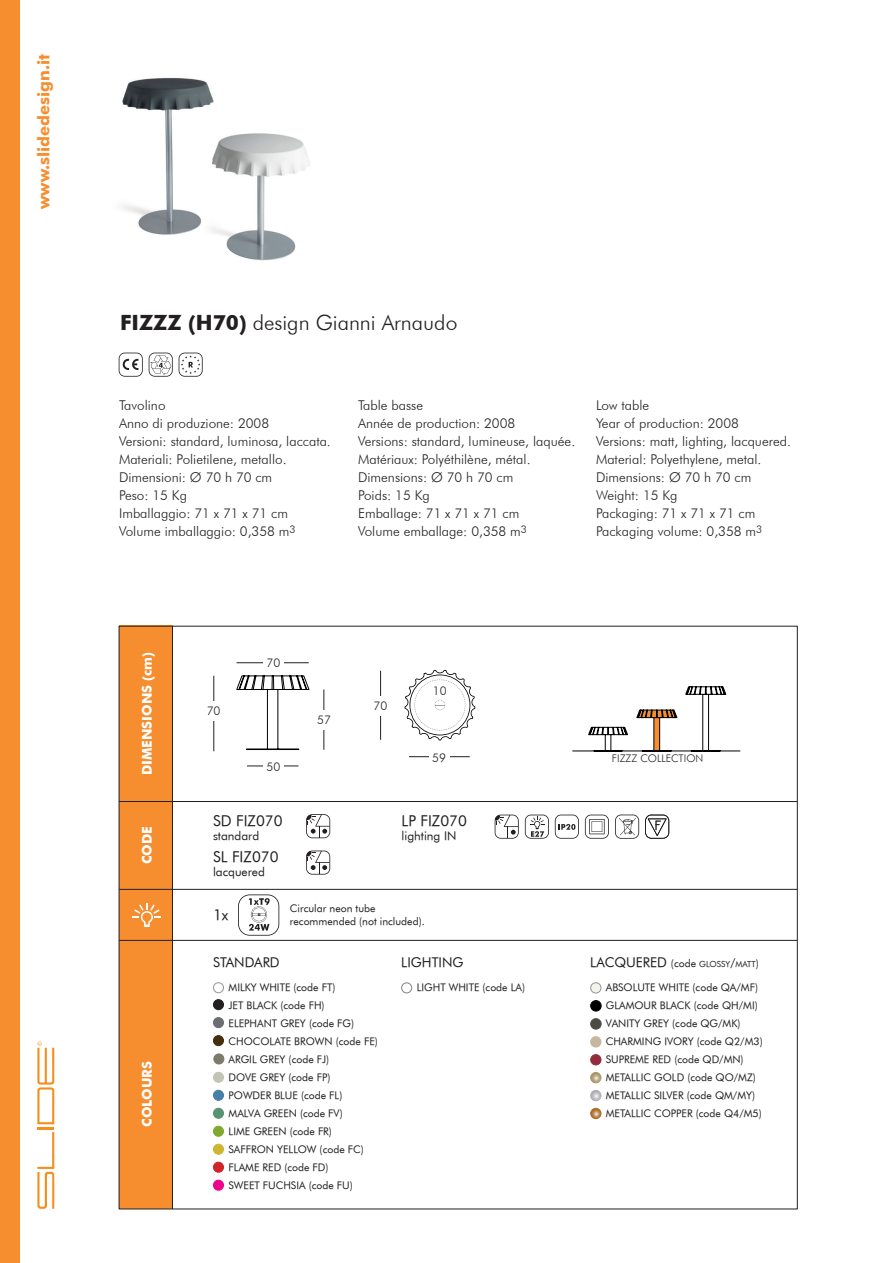
<style>
.page{position:relative;width:893px;height:1263px;background:#fff}
.page>*{position:absolute;margin:0;border:0;box-sizing:border-box;transform-origin:0 0}
.t1{font:300 21px "Futura BT";color:#231f20}
.t2{font:700 16.5px "Futura BT";color:#f68e30}
.t3{font:15px "Futura Book BT";color:#231f20}
.t4{font:300 13.5px/18px "Futura BT";color:#231f20}
.t5{font:700 13.5px "Futura BT";color:#fff}
.t6{font:13.5px "Futura Book BT";color:#231f20}
.t7{font:12px "Futura Book BT";color:#231f20}
.t8{font:300 12px "Futura BT";color:#231f20}
.t9{font:10.5px/18px "Futura Book BT";color:#231f20}
.t10{font:300 10.5px "Futura BT";color:#231f20}
.t11{font:8.4px "Futura Book BT";color:#231f20}
.s1{font-weight:700}
.s2{font-size:13.5px}
.s3{font-size:10.5px}
.s4{font-size:12px}
</style>
<div class="page">
<div style="left:119px;top:626px;width:53px;height:583px;background:#f68e30"></div>
<hr style="left:172px;top:626px;width:1px;height:583px;background:#231f20">
<div style="left:0;top:0;width:20px;height:1263px;background:#f68e30"></div>
<hr style="left:119px;top:801px;width:678px;height:1px;background:#231f20">
<svg style="left:306px;top:814px;width:24px;height:24px"></svg>
<svg style="left:306px;top:850px;width:24px;height:25px"></svg>
<svg style="left:495px;top:815px;width:24px;height:24px"></svg>
<svg style="left:555px;top:815px;width:24px;height:24px"></svg>
<svg style="left:585px;top:815px;width:24px;height:24px"></svg>
<svg style="left:645px;top:815px;width:24px;height:24px"></svg>
<svg style="left:615px;top:814px;width:24px;height:25px"></svg>
<svg style="left:525px;top:815px;width:24px;height:24px"></svg>
<hr style="left:119px;top:889px;width:678px;height:1px;background:#231f20">
<hr style="left:119px;top:940px;width:678px;height:1px;background:#231f20">
<svg style="left:133px;top:903px;width:28px;height:24px"></svg>
<div style="left:591px;top:983px;width:10px;height:10px;background:#f4f4ea;border-radius:50%"></div>
<div style="left:590px;top:982px;width:11px;height:11px;border:1px solid #939598;border-radius:50%"></div>
<div style="left:591px;top:1019px;width:10px;height:10px;background:#4c4b43;border-radius:50%"></div>
<div style="left:590px;top:1018px;width:11px;height:11px;border:1px solid #4c4c44;border-radius:50%"></div>
<div style="left:591px;top:1037px;width:10px;height:10px;background:#c6b79e;border-radius:50%"></div>
<div style="left:590px;top:1036px;width:11px;height:11px;border:1px solid #c6b79e;border-radius:50%"></div>
<div style="left:591px;top:1054px;width:10px;height:11px;background:#932c3b;border-radius:50%"></div>
<div style="left:590px;top:1054px;width:11px;height:11px;border:1px solid #932c3b;border-radius:50%"></div>
<svg style="left:591px;top:1072px;width:10px;height:11px"></svg>
<div style="left:590px;top:1072px;width:11px;height:11px;border:1px solid #fff;border-radius:50%"></div>
<svg style="left:591px;top:1090px;width:10px;height:11px"></svg>
<div style="left:590px;top:1090px;width:11px;height:11px;border:1px solid #fff;border-radius:50%"></div>
<svg style="left:591px;top:1108px;width:10px;height:11px"></svg>
<div style="left:590px;top:1108px;width:11px;height:11px;border:1px solid #a86824;border-radius:50%"></div>
<div style="left:591px;top:1000px;width:10px;height:11px;background:#000002;border-radius:50%"></div>
<div style="left:590px;top:1000px;width:11px;height:11px;border:1px solid #000002;border-radius:50%"></div>
<div style="left:213px;top:1108px;width:10px;height:10px;background:#579373;border-radius:50%"></div>
<div style="left:213px;top:1108px;width:11px;height:11px;border:1px solid #579373;border-radius:50%"></div>
<div style="left:213px;top:1162px;width:10px;height:10px;background:#d1232a;border-radius:50%"></div>
<div style="left:213px;top:1162px;width:11px;height:10px;border:1px solid #d1232a;border-radius:50%"></div>
<div style="left:213px;top:982px;width:11px;height:11px;border:1px solid #939598;border-radius:50%"></div>
<div style="left:213px;top:1000px;width:10px;height:10px;background:#231f20;border-radius:50%"></div>
<div style="left:213px;top:999px;width:11px;height:11px;border:1px solid #231f20;border-radius:50%"></div>
<div style="left:213px;top:1017px;width:10px;height:11px;background:#6d6e71;border-radius:50%"></div>
<div style="left:213px;top:1017px;width:11px;height:11px;border:1px solid #6d6e71;border-radius:50%"></div>
<div style="left:213px;top:1035px;width:10px;height:11px;background:#432e0e;border-radius:50%"></div>
<div style="left:213px;top:1035px;width:11px;height:11px;border:1px solid #432e0e;border-radius:50%"></div>
<div style="left:214px;top:1054px;width:10px;height:10px;background:#7c7a6a;border-radius:50%"></div>
<div style="left:213px;top:1053px;width:11px;height:11px;border:1px solid #7c7a6a;border-radius:50%"></div>
<div style="left:213px;top:1072px;width:10px;height:10px;background:#c3c3b6;border-radius:50%"></div>
<div style="left:213px;top:1072px;width:11px;height:11px;border:1px solid #c3c3b6;border-radius:50%"></div>
<div style="left:213px;top:1090px;width:10px;height:10px;background:#4680a9;border-radius:50%"></div>
<div style="left:213px;top:1090px;width:11px;height:11px;border:1px solid #4680a9;border-radius:50%"></div>
<div style="left:213px;top:1144px;width:10px;height:10px;background:#ccb62f;border-radius:50%"></div>
<div style="left:213px;top:1144px;width:11px;height:10px;border:1px solid #ccb62f;border-radius:50%"></div>
<div style="left:213px;top:1126px;width:10px;height:10px;background:#7fa92f;border-radius:50%"></div>
<div style="left:213px;top:1126px;width:11px;height:11px;border:1px solid #7fa92f;border-radius:50%"></div>
<div style="left:213px;top:1180px;width:10px;height:10px;background:#ed028c;border-radius:50%"></div>
<div style="left:213px;top:1180px;width:11px;height:10px;border:1px solid #ed028c;border-radius:50%"></div>
<div style="left:401px;top:982px;width:11px;height:11px;border:1px solid #808285;border-radius:50%"></div>
<svg style="left:37px;top:1041px;width:17px;height:168px"></svg>
<img style="left:121px;top:78px;width:189px;height:183px">
<svg style="left:119px;top:353px;width:24px;height:24px"></svg>
<svg style="left:149px;top:353px;width:24px;height:24px"></svg>
<svg style="left:179px;top:353px;width:24px;height:24px"></svg>
<svg style="left:572px;top:686px;width:169px;height:66px"></svg>
<svg style="left:404px;top:670px;width:71px;height:70px"></svg>
<hr style="left:409px;top:756px;width:61px;height:1px;background:#231f20">
<hr style="left:380px;top:671px;width:1px;height:69px;background:#231f20">
<div style="left:431px;top:685px;width:17px;height:12px;background:#fff"></div>
<div style="left:429px;top:753px;width:20px;height:10px;background:#fff"></div>
<div style="left:368px;top:696px;width:25px;height:19px;background:#fff"></div>
<svg style="left:236px;top:675px;width:74px;height:75px"></svg>
<hr style="left:214px;top:676px;width:1px;height:75px;background:#231f20">
<hr style="left:324px;top:689px;width:1px;height:61px;background:#231f20">
<hr style="left:236px;top:662px;width:73px;height:1px;background:#231f20">
<hr style="left:247px;top:766px;width:51px;height:1px;background:#231f20">
<div style="left:263px;top:657px;width:21px;height:10px;background:#fff"></div>
<div style="left:201px;top:702px;width:25px;height:19px;background:#fff"></div>
<div style="left:263px;top:762px;width:21px;height:10px;background:#fff"></div>
<div style="left:311px;top:711px;width:26px;height:19px;background:#fff"></div>
<svg style="left:238px;top:894px;width:41px;height:42px"></svg>
<p class="t2" style="left:37px;top:209px;width:156px;rotate:-90deg">www.slidedesign.it</p>
<h1 class="t1" style="left:120px;top:314px;width:339px"><span class="s1">FIZZZ (H70)</span> design Gianni Arnaudo</h1>
<p class="t4" style="left:119px;top:397px;width:213px">Tavolino<br>Anno di produzione: 2008<br>Versioni: standard, luminosa, laccata.<br>Materiali: Polietilene, metallo.<br>Dimensioni: Ø 70 h 70 cm<br>Peso: 15 Kg<br>Imballaggio: 71 x 71 x 71 cm<br>Volume imballaggio: 0,358 m<sup>3</sup></p>
<p class="t4" style="left:358px;top:397px;width:219px">Table basse<br>Année de production: 2008<br>Versions: standard, lumineuse, laquée.<br>Matériaux: Polyéthilène, métal.<br>Dimensions: Ø 70 h 70 cm<br>Poids: 15 Kg<br>Emballage: 71 x 71 x 71 cm<br>Volume emballage: 0,358 m<sup>3</sup></p>
<p class="t4" style="left:596px;top:397px;width:196px">Low table<br>Year of production: 2008<br>Versions: matt, lighting, lacquered.<br>Material: Polyethylene, metal.<br>Dimensions: Ø 70 h 70 cm<br>Weight: 15 Kg<br>Packaging: 71 x 71 x 71 cm<br>Packaging volume: 0,358 m<sup>3</sup></p>
<p class="t5" style="left:142px;top:775px;width:125px;rotate:-90deg">DIMENSIONS (cm)</p>
<p class="t5" style="left:142px;top:864px;width:40px;rotate:-90deg">CODE</p>
<p class="t5" style="left:142px;top:1127px;width:67px;rotate:-90deg">COLOURS</p>
<p class="t8" style="left:207px;top:706px;width:15px">70</p>
<p class="t8" style="left:266px;top:657px;width:15px">70</p>
<p class="t8" style="left:266px;top:762px;width:15px">50</p>
<p class="t8" style="left:317px;top:715px;width:15px">57</p>
<p class="t8" style="left:373px;top:701px;width:15px">70</p>
<p class="t8" style="left:433px;top:686px;width:15px">10</p>
<p class="t8" style="left:432px;top:753px;width:15px">59</p>
<p class="t3" style="left:213px;top:815px;width:71px">SD FIZ070</p>
<p class="t7" style="left:213px;top:830px;width:48px">standard</p>
<p class="t3" style="left:213px;top:851px;width:67px">SL FIZ070</p>
<p class="t7" style="left:213px;top:867px;width:53px">lacquered</p>
<p class="t3" style="left:402px;top:815px;width:67px">LP FIZ070</p>
<p class="t7" style="left:402px;top:830px;width:56px">lighting IN</p>
<p class="t3" style="left:213px;top:909px;width:17px">1x</p>
<p class="t9" style="left:290px;top:902px;width:136px;line-height:13.5px">Circular neon tube recommended (not included).</p>
<p class="t6" style="left:213px;top:957px;width:68px">STANDARD</p>
<p class="t9" style="left:229px;top:979px;width:151px">MILKY WHITE (code FT)<br>JET BLACK (code FH)<br>ELEPHANT GREY (code FG)<br>CHOCOLATE BROWN (code FE)<br>ARGIL GREY (code FJ)<br>DOVE GREY (code FP)<br>POWDER BLUE (code FL)<br>MALVA GREEN (code FV)<br>LIME GREEN (code FR)<br>SAFFRON YELLOW (code FC)<br>FLAME RED (code FD)<br>SWEET FUCHSIA (code FU)</p>
<p class="t6" style="left:401px;top:957px;width:64px">LIGHTING</p>
<p class="t9" style="left:417px;top:979px;width:110px">LIGHT WHITE (code LA)</p>
<p class="t10" style="left:612px;top:753px;width:93px">FIZZZ COLLECTION</p>
<p class="t11" style="left:590px;top:961px;width:170px"><span class="s2">LACQUERED</span> <span class="s3">(code</span> GLOSSY<span class="s4">/</span>MATT<span class="s3">)</span></p>
<p class="t9" style="left:606px;top:979px;width:158px">ABSOLUTE WHITE (code QA/MF)<br>GLAMOUR BLACK (code QH/MI)<br>VANITY GREY (code QG/MK)<br>CHARMING IVORY (code Q2/M3)<br>SUPREME RED (code QD/MN)<br>METALLIC GOLD (code QO/MZ)<br>METALLIC SILVER (code QM/MY)<br>METALLIC COPPER (code Q4/M5)</p>
</div>
